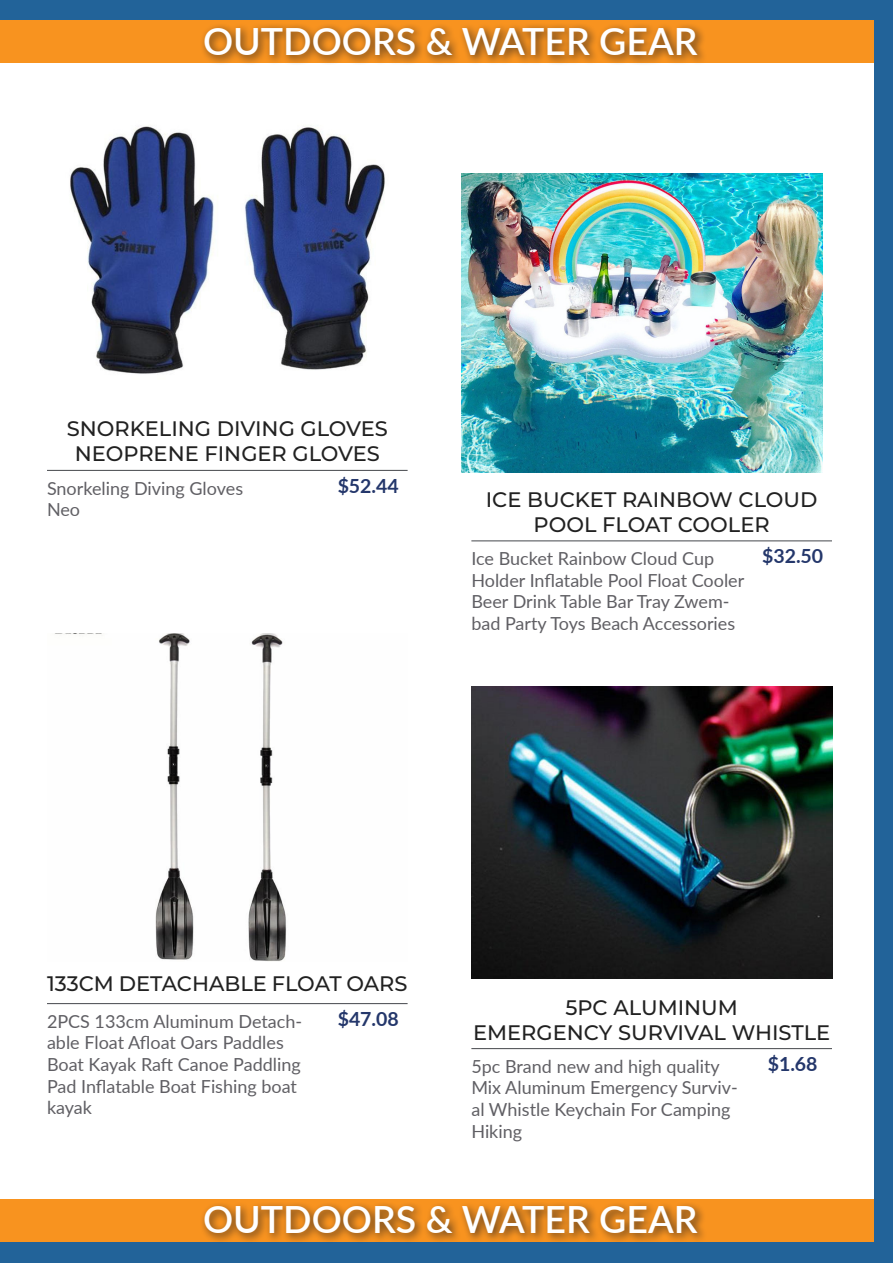
<style>
.page{position:relative;width:893px;height:1263px;background:#226399}
.page>*{position:absolute;margin:0;border:0;box-sizing:border-box;transform-origin:0 0}
.t1{font:600 37.5px "Lato";color:#fff}
.t2{font:500 21px "Montserrat";color:#212121}
.t3{font:700 19.5px "Lato";color:#24376b}
.t4{font:18px/21.6px "Lato";color:#605f64}
</style>
<div class="page">
<div style="left:0;top:21px;width:874px;height:1221px;background:#fff"></div>
<hr style="left:47px;top:470px;width:361px;height:1px;background:#45474c">
<hr style="left:471px;top:540px;width:361px;height:1px;background:#45474c">
<img style="left:70px;top:126px;width:315px;height:248px">
<img style="left:462px;top:174px;width:360px;height:298px">
<hr style="left:47px;top:1003px;width:361px;height:1px;background:#45474c">
<hr style="left:471px;top:1048px;width:361px;height:1px;background:#45474c">
<img style="left:54px;top:633px;width:233px;height:328px">
<img style="left:472px;top:686px;width:360px;height:292px">
<div style="left:0;top:20px;width:874px;height:42px;background:#f8931f"></div>
<div style="left:0;top:1200px;width:874px;height:42px;background:#f8931f"></div>
<div style="left:200px;top:23px;width:508px;height:43px;background:#231f20;opacity:.75"></div>
<div style="left:199px;top:1201px;width:509px;height:43px;background:#231f20;opacity:.75"></div>
<p class="t1" style="left:203px;top:14px;width:496px">OUTDOORS &amp; WATER GEAR</p>
<p class="t2" style="left:67px;top:414px;width:323px">SNORKELING DIVING GLOVES</p>
<p class="t2" style="left:75px;top:439px;width:307px">NEOPRENE FINGER GLOVES</p>
<p class="t4" style="left:47px;top:476px;width:198px">Snorkeling Diving Gloves</p>
<p class="t4" style="left:47px;top:498px;width:35px">Neo</p>
<p class="t3" style="left:338px;top:471px;width:63px">$52.44</p>
<p class="t2" style="left:486px;top:485px;width:333px">ICE BUCKET RAINBOW CLOUD</p>
<p class="t2" style="left:534px;top:510px;width:238px">POOL FLOAT COOLER</p>
<p class="t4" style="left:471px;top:547px;width:274px">Ice Bucket Rainbow Cloud Cup<br>Holder Inflatable Pool Float Cooler<br>Beer Drink Table Bar Tray Zwem&shy;bad Party Toys Beach Accessories</p>
<p class="t3" style="left:762px;top:542px;width:63px">$32.50</p>
<p class="t2" style="left:47px;top:969px;width:362px">133CM DETACHABLE FLOAT OARS</p>
<p class="t4" style="left:47px;top:1010px;width:257px">2PCS 133cm Aluminum Detach&shy;able Float Afloat Oars Paddles<br>Boat Kayak Raft Canoe Paddling<br>Pad Inflatable Boat Fishing boat kayak</p>
<p class="t3" style="left:338px;top:1004px;width:63px">$47.08</p>
<p class="t2" style="left:565px;top:992px;width:174px">5PC ALUMINUM</p>
<p class="t2" style="left:473px;top:1017px;width:359px">EMERGENCY SURVIVAL WHISTLE</p>
<p class="t4" style="left:471px;top:1055px;width:268px">5pc Brand new and high quality<br>Mix Aluminum Emergency Surviv&shy;al Whistle Keychain For Camping<br>Hiking</p>
<p class="t3" style="left:768px;top:1049px;width:51px">$1.68</p>
<p class="t1" style="left:203px;top:1192px;width:496px">OUTDOORS &amp; WATER GEAR</p>
</div>
